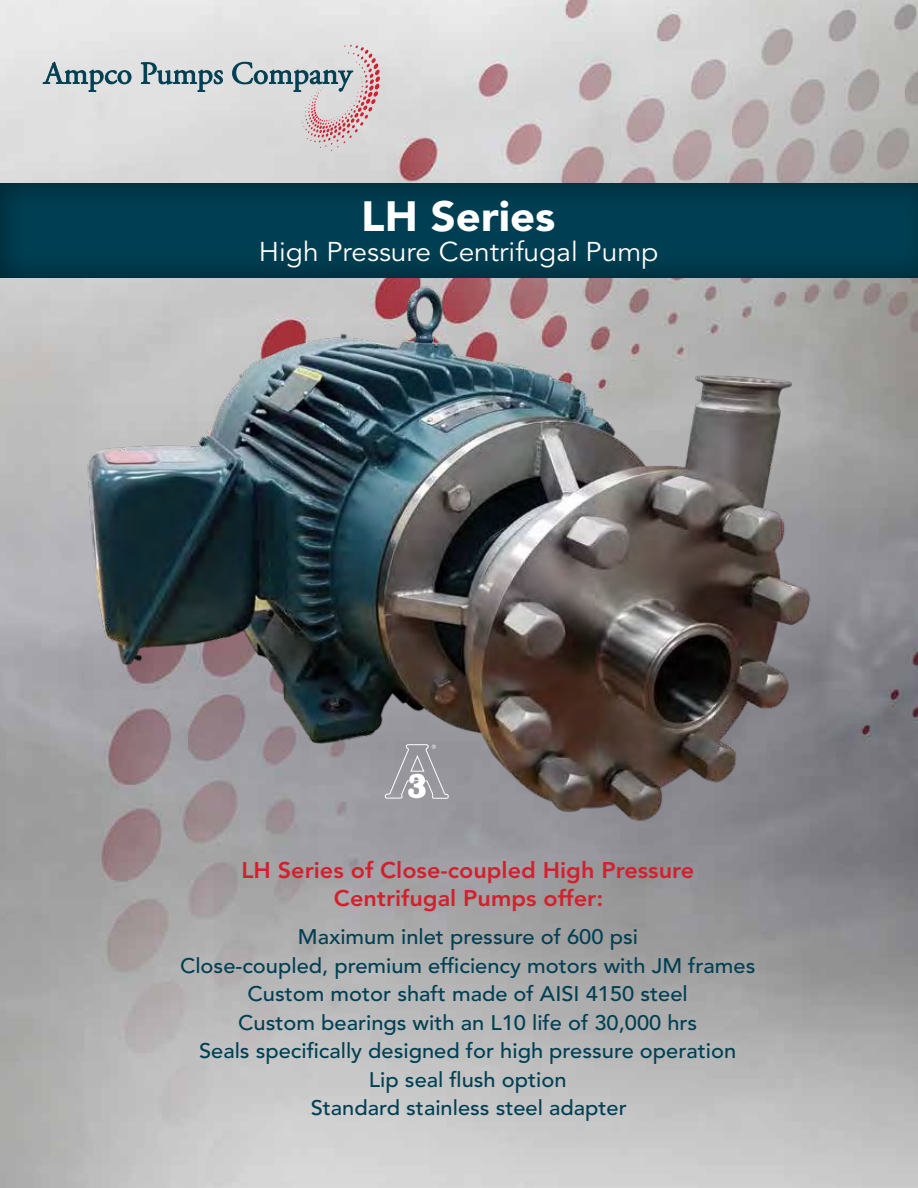
<style>
.page{position:relative;width:918px;height:1188px;background:#fff}
.page>*{position:absolute;margin:0;border:0;box-sizing:border-box;transform-origin:0 0}
.t1{font:900 42px "Avenir LT Std";color:#fff;scale:1.04 1}
.t2{font:27px "Avenir LT Std";color:#fff;scale:1.04 1}
.t3{font:800 22.5px/28.5px "Avenir LT Std";color:#d3202f;text-align:center;scale:1.04 1}
.t4{font:500 21px/28.7px "Avenir LT Std";color:#003f53;text-align:center;scale:1.04 1}
</style>
<div class="page">
<img style="left:0;top:0;width:918px;height:1188px">
<svg style="left:0;top:180px;width:918px;height:98px;background:#074153"></svg>
<img style="left:43px;top:264px;width:832px;height:616px">
<svg style="left:43px;top:61px;width:89px;height:32px;background:#acbabf"></svg>
<svg style="left:140px;top:62px;width:83px;height:31px;background:#a5b5ba"></svg>
<svg style="left:232px;top:45px;width:148px;height:106px;background:#cec8ca"></svg>
<svg style="left:384px;top:744px;width:65px;height:55px;background:#a6a5aa"></svg>
<h1 class="t1" style="left:361px;top:192px;width:188px">LH Series</h1>
<p class="t2" style="left:259px;top:241px;width:386px">High Pressure Centrifugal Pump</p>
<p class="t3" style="left:241px;top:858px;width:437px">LH Series of Close-coupled High Pressure<br>Centrifugal Pumps offer:</p>
<p class="t4" style="left:180px;top:925px;width:555px">Maximum inlet pressure of 600 psi<br>Close-coupled, premium efficiency motors with JM frames Custom motor shaft made of AISI 4150 steel<br>Custom bearings with an L10 life of 30,000 hrs<br>Seals specifically designed for high pressure operation<br>Lip seal flush option<br>Standard stainless steel adapter</p>
</div>
